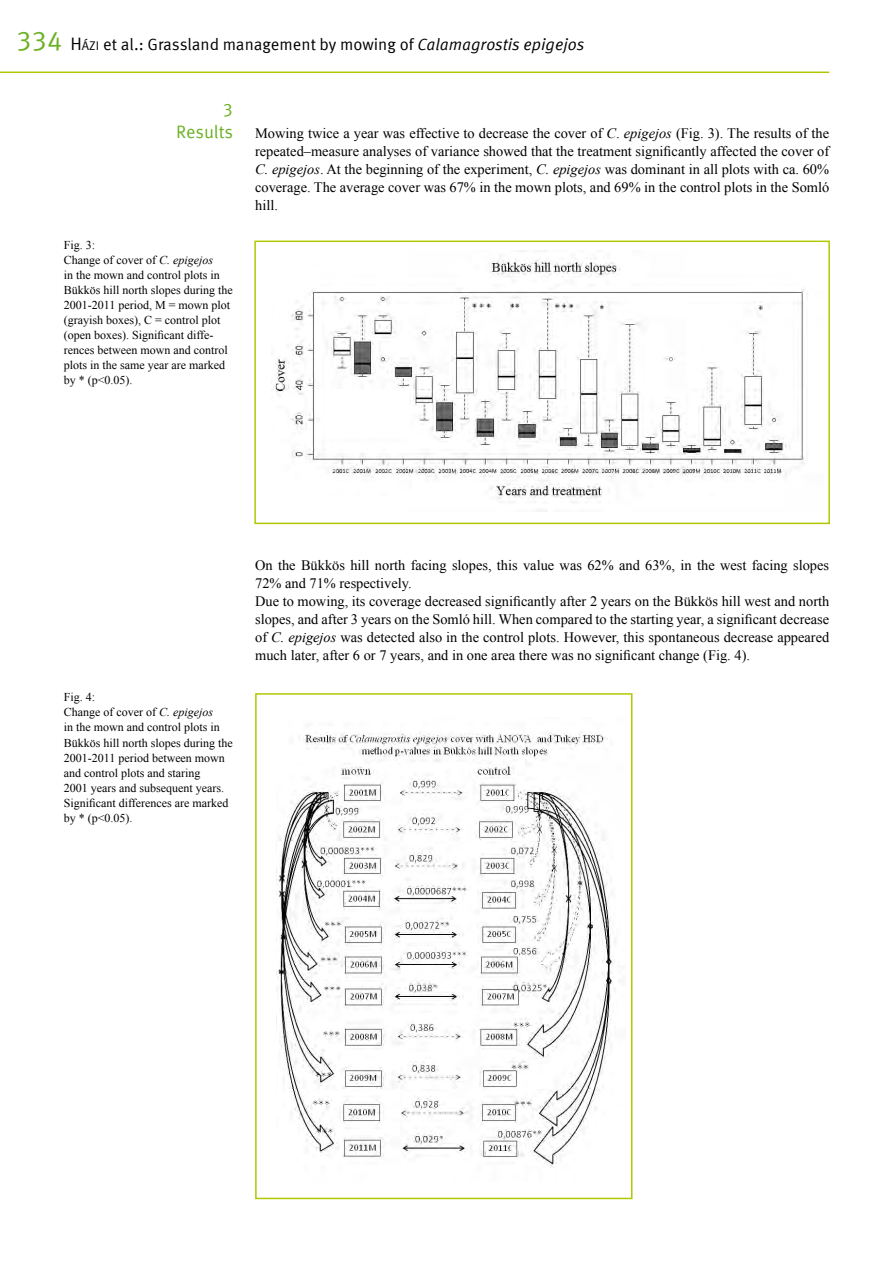
<style>
.page{position:relative;width:893px;height:1263px;background:#fff}
.page>*{position:absolute;margin:0;border:0;box-sizing:border-box;transform-origin:0 0}
.t1{font:18px/21.6px "Meta Offc Pro Norm";letter-spacing:-.005em;color:#6ab023;text-align:right}
.t2{font:16.5px "Meta Offc Pro Norm";color:#000}
.t3{font:14.4px/18px "Times New Roman";color:#000;text-align:justify}
.t4{font:12px/15px "Times New Roman";color:#000}
.s1{font-size:27px;color:#6ab023}
.s2{font-size:18px}
.s3{font-size:12.6px}
.s4{font-family:"Meta Offc Pro Norm Ita"}
.s5{font-style:italic}
</style>
<div class="page">
<hr style="left:0;top:72px;width:829px;height:1px;background:#b1c800">
<img style="left:272px;top:256px;width:533px;height:255px">
<div style="left:254px;top:241px;width:576px;height:283px;border:2px solid #b1c800"></div>
<img style="left:277px;top:732px;width:343px;height:435px">
<div style="left:255px;top:693px;width:377px;height:506px;border:2px solid #b1c800"></div>
<p class="t2" style="left:16px;top:31px;width:569px"><span class="s1">334</span> <span class="s2">H</span> <span class="s3">ázi</span> et al.: Grassland management by mowing of <span class="s4">Calamagrostis epigejos</span></p>
<p class="t1" style="left:176px;top:98px;width:58px">3<br>Results</p>
<p class="t4" style="left:64px;top:237px;width:171px">Fig. 3:<br>Change of cover of <span class="s5">C. epigejos<br></span>in the mown and control plots in<br>Bükkös hill north slopes during the<br>2001-2011 period, M = mown plot (grayish boxes), C = control plot (open boxes). Significant diffe&shy;rences between mown and control plots in the same year are marked by * (p&lt;0.05).</p>
<p class="t3" style="left:255px;top:124px;width:576px">Mowing twice a year was effective to decrease the cover of <span class="s5">C</span>. <span class="s5">epigejos</span> (Fig. 3). The results of the repeated–measure analyses of variance showed that the treatment significantly affected the cover of <span class="s5">C. epigejos</span>. At the beginning of the experiment, <span class="s5">C. epigejos</span> was dominant in all plots with ca. 60% coverage. The average cover was 67% in the mown plots, and 69% in the control plots in the Somló hill.</p>
<p class="t4" style="left:64px;top:690px;width:171px">Fig. 4:<br>Change of cover of <span class="s5">C. epigejos<br></span>in the mown and control plots in<br>Bükkös hill north slopes during the<br>2001-2011 period between mown and control plots and staring<br>2001 years and subsequent years.<br>Significant differences are marked by * (p&lt;0.05).</p>
<p class="t3" style="left:255px;top:556px;width:576px;text-align:left">On the Bükkös hill north facing slopes, this value was 62% and 63%, in the west facing slopes 72% and 71% respectively.<br>Due to mowing, its coverage decreased significantly after 2 years on the Bükkös hill west and north slopes, and after 3 years on the Somló hill. When compared to the starting year, a significant decrease of <span class="s5">C. epigejos</span> was detected also in the control plots. However, this spontaneous decrease appeared much later, after 6 or 7 years, and in one area there was no significant change (Fig. 4).</p>
</div>
